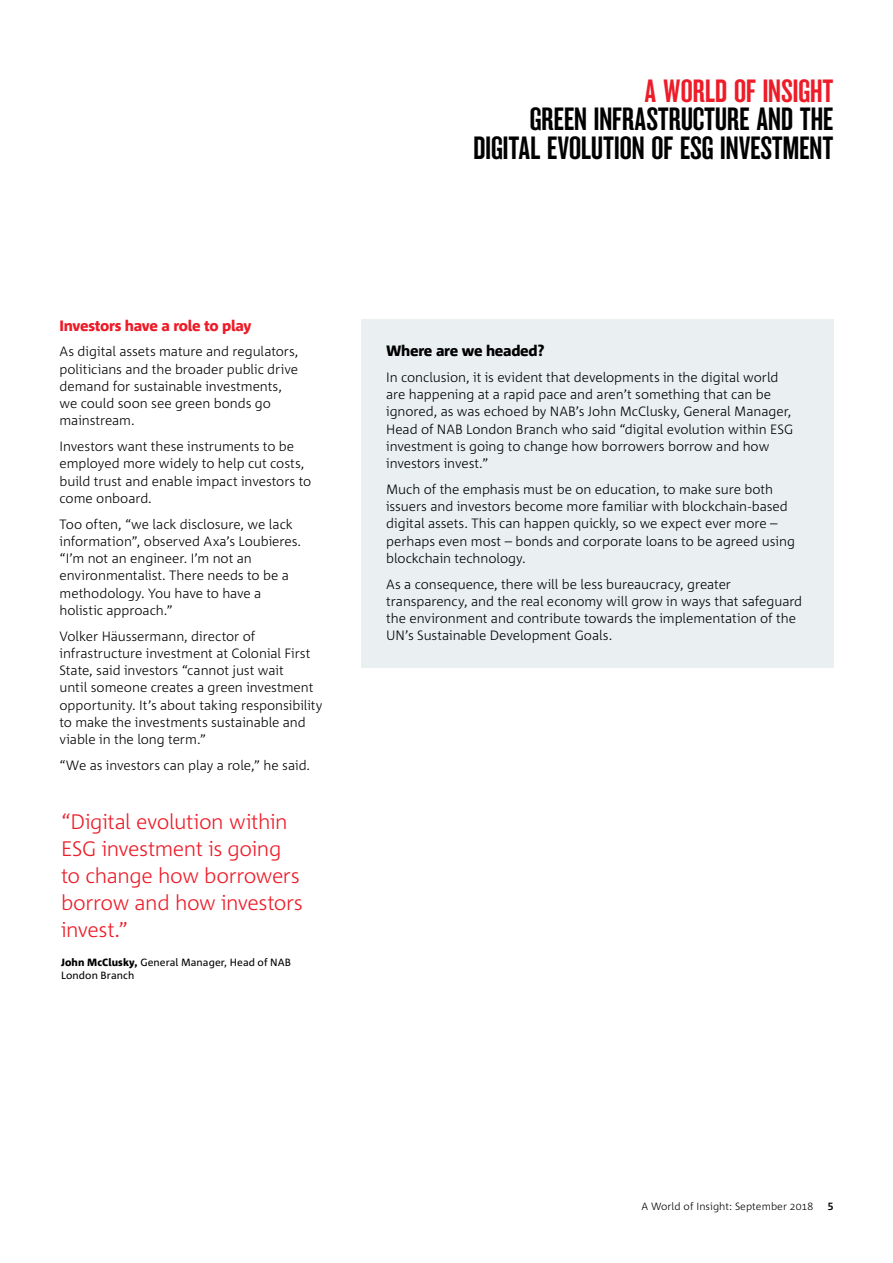
<style>
.page{position:relative;width:893px;height:1263px;background:#fff}
.page>*{position:absolute;margin:0;border:0;box-sizing:border-box;transform-origin:0 0}
.t1{font:30px "NAB Impact";color:#000}
.t2{font:30px "NAB Impact";color:#ed1c29}
.t3{font:300 21px/27px "Corpid C1";letter-spacing:-.02em;color:#ed1c29}
.t4{font:800 15px "Corpid C1";letter-spacing:-.02em;color:#ed1c29}
.t5{font:800 15px "Corpid C1";letter-spacing:-.02em;color:#000}
.t6{font:300 13.5px/17.2px "Corpid C1";letter-spacing:-.005em;color:#000}
.t7{font:10.5px/12.6px "Corpid C1";letter-spacing:.01em;color:#000}
.t8{font:300 10.5px "Corpid C1";letter-spacing:.005em;color:#000}
.t9{font:700 10.5px "Corpid C1";color:#000}
.s1{font-weight:800}
</style>
<div class="page">
<div style="left:361px;top:319px;width:472px;height:349px;background:#eaeff2"></div>
<p class="t4" style="left:60px;top:316px;width:194px">Investors have a role to play</p>
<p class="t6" style="left:60px;top:343px;width:241px">As digital assets mature and regulators, politicians and the broader public drive demand for sustainable investments, we could soon see green bonds go mainstream.</p>
<p class="t6" style="left:60px;top:437px;width:253px">Investors want these instruments to be employed more widely to help cut costs, build trust and enable impact investors to come onboard.</p>
<p class="t6" style="left:60px;top:515px;width:243px">Too often, “we lack disclosure, we lack information”, observed Axa’s Loubieres. “I’m not an engineer. I’m not an environmentalist. There needs to be a methodology. You have to have a holistic approach.”</p>
<p class="t6" style="left:60px;top:627px;width:264px">Volker Häussermann, director of infrastructure investment at Colonial First State, said investors “cannot just wait<br>until someone creates a green investment opportunity. It’s about taking responsibility to make the investments sustainable and viable in the long term.”</p>
<p class="t6" style="left:60px;top:756px;width:252px">“We as investors can play a role,” he said.</p>
<h2 class="t3" style="left:61px;top:807px;width:243px">“Digital evolution within<br>ESG investment is going to change how borrowers borrow and how investors invest.”</h2>
<p class="t7" style="left:61px;top:956px;width:231px"><span class="s1">John McClusky,</span> General Manager, Head of NAB<br>London Branch</p>
<h1 class="t2" style="left:645px;top:78px;width:190px">A WORLD OF INSIGHT</h1>
<h1 class="t1" style="left:530px;top:106px;width:76px">GREEN INFRASTR</h1>
<h1 class="t1" style="left:681px;top:106px;width:154px">UCTURE AND THE</h1>
<h1 class="t1" style="left:474px;top:135px;width:11px">DIGITAL</h1>
<h1 class="t1" style="left:547px;top:135px;width:67px">EVOLUTION</h1>
<h1 class="t1" style="left:651px;top:135px;width:184px">OF ESG INVESTMENT</h1>
<p class="t5" style="left:386px;top:341px;width:160px">Where are we headed?</p>
<p class="t6" style="left:386px;top:368px;width:409px">In conclusion, it is evident that developments in the digital world are happening at a rapid pace and aren’t something that can be ignored, as was echoed by NAB’s John McClusky, General Manager, Head of NAB London Branch who said “digital evolution within ESG investment is going to change how borrowers borrow and how investors invest.”</p>
<p class="t6" style="left:386px;top:480px;width:410px">Much of the emphasis must be on education, to make sure both issuers and investors become more familiar with blockchain-based digital assets. This can happen quickly, so we expect ever more – perhaps even most – bonds and corporate loans to be agreed using blockchain technology.</p>
<p class="t6" style="left:386px;top:575px;width:418px">As a consequence, there will be less bureaucracy, greater transparency, and the real economy will grow in ways that safeguard the environment and contribute towards the implementation of the UN’s Sustainable Development Goals.</p>
<p class="t8" style="left:641px;top:1199px;width:173px">A World of Insight: September 2018</p>
<p class="t9" style="left:828px;top:1199px;width:7px">5</p>
</div>
